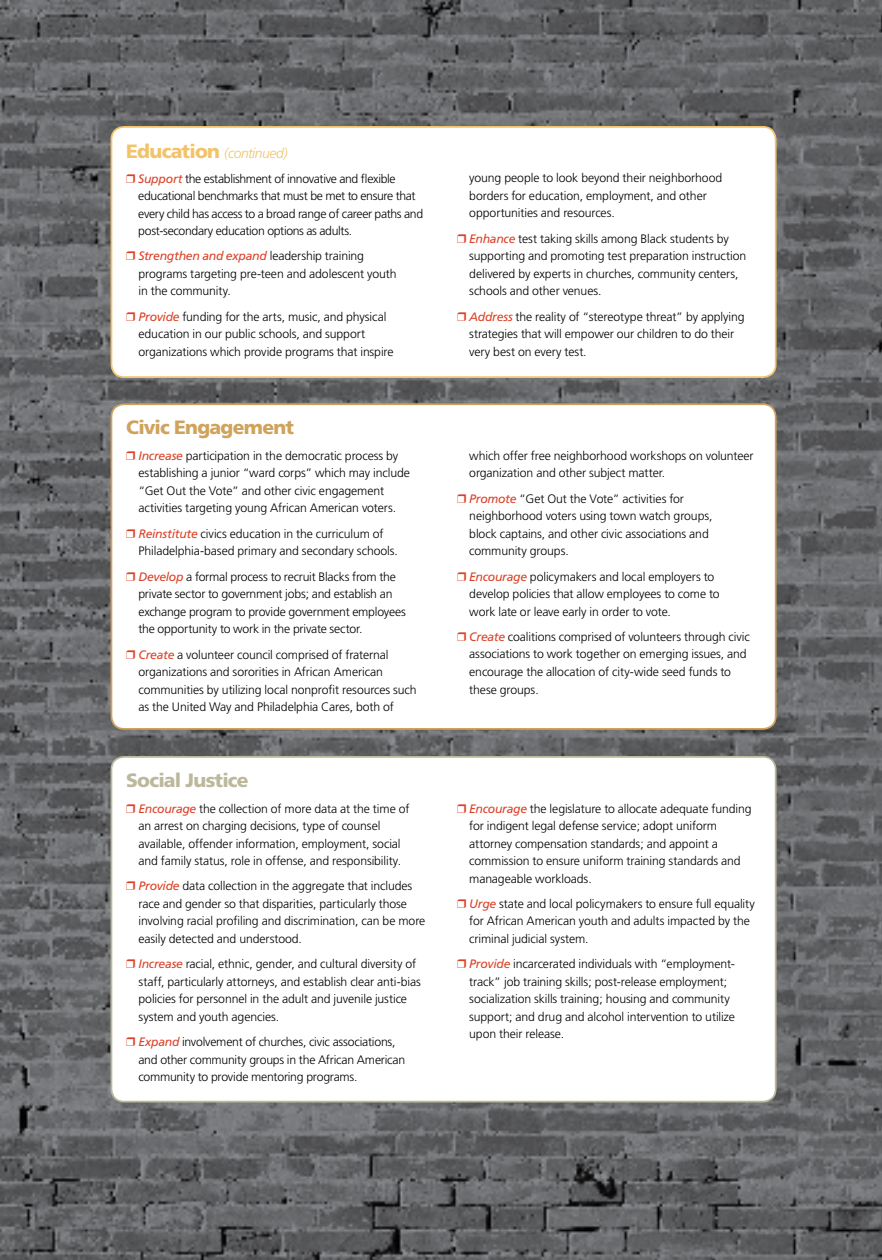
<style>
.page{position:relative;width:882px;height:1260px;background:#fff}
.page>*{position:absolute;margin:0;border:0;box-sizing:border-box;transform-origin:0 0}
.t1{font:900 19.25px "Frutiger";letter-spacing:-.04em;color:#cfa35c}
.t2{font:900 19.25px "Frutiger";letter-spacing:-.04em;color:#bbb89c}
.t3{font:italic 300 14px "Frutiger";letter-spacing:-.035em;color:#f1c36b}
.t4{font:300 12.25px/17.5px "Frutiger";letter-spacing:-.01em;color:#000}
.t5{font:300 12.25px/17.5px "Frutiger";letter-spacing:-.03em;color:#000}
.s1{font-weight:900;font-style:normal;font-size:19.25px}
.s2{color:#db4228}
.s3{font-weight:400;font-style:italic;color:#db4228}
</style>
<div class="page">
<img style="left:0;top:0;width:882px;height:1260px">
<div style="left:111px;top:127px;width:665px;height:250px;background:#fff;border-radius:13px"></div>
<div style="left:111px;top:126px;width:666px;height:252px;border:2px solid #f1c36b;border-radius:13px"></div>
<div style="left:111px;top:404px;width:665px;height:325px;background:#fff;border-radius:13px"></div>
<div style="left:111px;top:403px;width:666px;height:327px;border:2px solid #cfa35c;border-radius:13px"></div>
<div style="left:111px;top:757px;width:665px;height:345px;background:#fff;border-radius:13px"></div>
<div style="left:111px;top:756px;width:666px;height:346px;border:2px solid #bbb89c;border-radius:13px"></div>
<p class="t3" style="left:126px;top:145px;width:163px"><span class="s1">Education</span> (continued)</p>
<p class="t5" style="left:138px;top:170px;width:286px;text-indent:-12px"><span class="s2">❒</span> <span class="s3">Support</span> the establishment of innovative and flexible educational benchmarks that must be met to ensure that every child has access to a broad range of career paths and post-secondary education options as adults.</p>
<p class="t4" style="left:139px;top:248px;width:260px;text-indent:-12px"><span class="s2">❒</span> <span class="s3">Strengthen and expand</span> leadership training programs targeting pre-teen and adolescent youth in the community.</p>
<p class="t4" style="left:139px;top:308px;width:257px;text-indent:-12px"><span class="s2">❒</span> <span class="s3">Provide</span> funding for the arts, music, and physical education in our public schools, and support organizations which provide programs that inspire</p>
<h1 class="t1" style="left:126px;top:416px;width:169px">Civic Engagement</h1>
<p class="t4" style="left:139px;top:447px;width:273px;text-indent:-12px"><span class="s2">❒</span> <span class="s3">Increase</span> participation in the democratic process by establishing a junior “ward corps” which may include “Get Out the Vote” and other civic engagement activities targeting young African American voters.</p>
<p class="t4" style="left:139px;top:525px;width:261px;text-indent:-12px"><span class="s2">❒</span> <span class="s3">Reinstitute</span> civics education in the curriculum of<br>Philadelphia-based primary and secondary schools.</p>
<p class="t4" style="left:138px;top:568px;width:269px;text-indent:-12px"><span class="s2">❒</span> <span class="s3">Develop</span> a formal process to recruit Blacks from the private sector to government jobs; and establish an exchange program to provide government employees the opportunity to work in the private sector.</p>
<p class="t4" style="left:139px;top:646px;width:280px;text-indent:-12px"><span class="s2">❒</span> <span class="s3">Create</span> a volunteer council comprised of fraternal organizations and sororities in African American communities by utilizing local nonprofit resources such as the United Way and Philadelphia Cares, both of</p>
<h1 class="t2" style="left:126px;top:769px;width:124px">Social Justice</h1>
<p class="t4" style="left:139px;top:800px;width:272px;text-indent:-12px"><span class="s2">❒</span> <span class="s3">Encourage</span> the collection of more data at the time of an arrest on charging decisions, type of counsel available, offender information, employment, social and family status, role in offense, and responsibility.</p>
<p class="t4" style="left:139px;top:878px;width:288px;text-indent:-12px"><span class="s2">❒</span> <span class="s3">Provide</span> data collection in the aggregate that includes race and gender so that disparities, particularly those involving racial profiling and discrimination, can be more easily detected and understood.</p>
<p class="t4" style="left:139px;top:956px;width:284px;text-indent:-12px"><span class="s2">❒</span> <span class="s3">Increase</span> racial, ethnic, gender, and cultural diversity of staff, particularly attorneys, and establish clear anti-bias policies for personnel in the adult and juvenile justice system and youth agencies.</p>
<p class="t4" style="left:138px;top:1033px;width:268px;text-indent:-12px"><span class="s2">❒</span> <span class="s3">Expand</span> involvement of churches, civic associations, and other community groups in the African American community to provide mentoring programs.</p>
<p class="t4" style="left:469px;top:170px;width:255px">young people to look beyond their neighborhood borders for education, employment, and other opportunities and resources.</p>
<p class="t4" style="left:469px;top:230px;width:278px;text-indent:-12px"><span class="s2">❒</span> <span class="s3">Enhance</span> test taking skills among Black students by supporting and promoting test preparation instruction delivered by experts in churches, community centers, schools and other venues.</p>
<p class="t4" style="left:469px;top:308px;width:277px;text-indent:-12px"><span class="s2">❒</span> <span class="s3">Address</span> the reality of “stereotype threat” by applying strategies that will empower our children to do their very best on every test.</p>
<p class="t4" style="left:469px;top:447px;width:286px">which offer free neighborhood workshops on volunteer organization and other subject matter.</p>
<p class="t4" style="left:469px;top:490px;width:245px;text-indent:-12px"><span class="s2">❒</span> <span class="s3">Promote</span> “Get Out the Vote” activities for neighborhood voters using town watch groups, block captains, and other civic associations and community groups.</p>
<p class="t4" style="left:469px;top:568px;width:252px;text-indent:-12px"><span class="s2">❒</span> <span class="s3">Encourage</span> policymakers and local employers to develop policies that allow employees to come to work late or leave early in order to vote.</p>
<p class="t4" style="left:469px;top:628px;width:282px;text-indent:-12px"><span class="s2">❒</span> <span class="s3">Create</span> coalitions comprised of volunteers through civic associations to work together on emerging issues, and encourage the allocation of city-wide seed funds to these groups.</p>
<p class="t4" style="left:469px;top:800px;width:284px;text-indent:-12px"><span class="s2">❒</span> <span class="s3">Encourage</span> the legislature to allocate adequate funding for indigent legal defense service; adopt uniform attorney compensation standards; and appoint a commission to ensure uniform training standards and manageable workloads.</p>
<p class="t4" style="left:469px;top:895px;width:287px;text-indent:-12px"><span class="s2">❒</span> <span class="s3">Urge</span> state and local policymakers to ensure full equality for African American youth and adults impacted by the criminal judicial system.</p>
<p class="t4" style="left:469px;top:956px;width:267px;text-indent:-12px"><span class="s2">❒</span> <span class="s3">Provide</span> incarcerated individuals with “employment&shy;track” job training skills; post-release employment; socialization skills training; housing and community support; and drug and alcohol intervention to utilize upon their release.</p>
</div>
